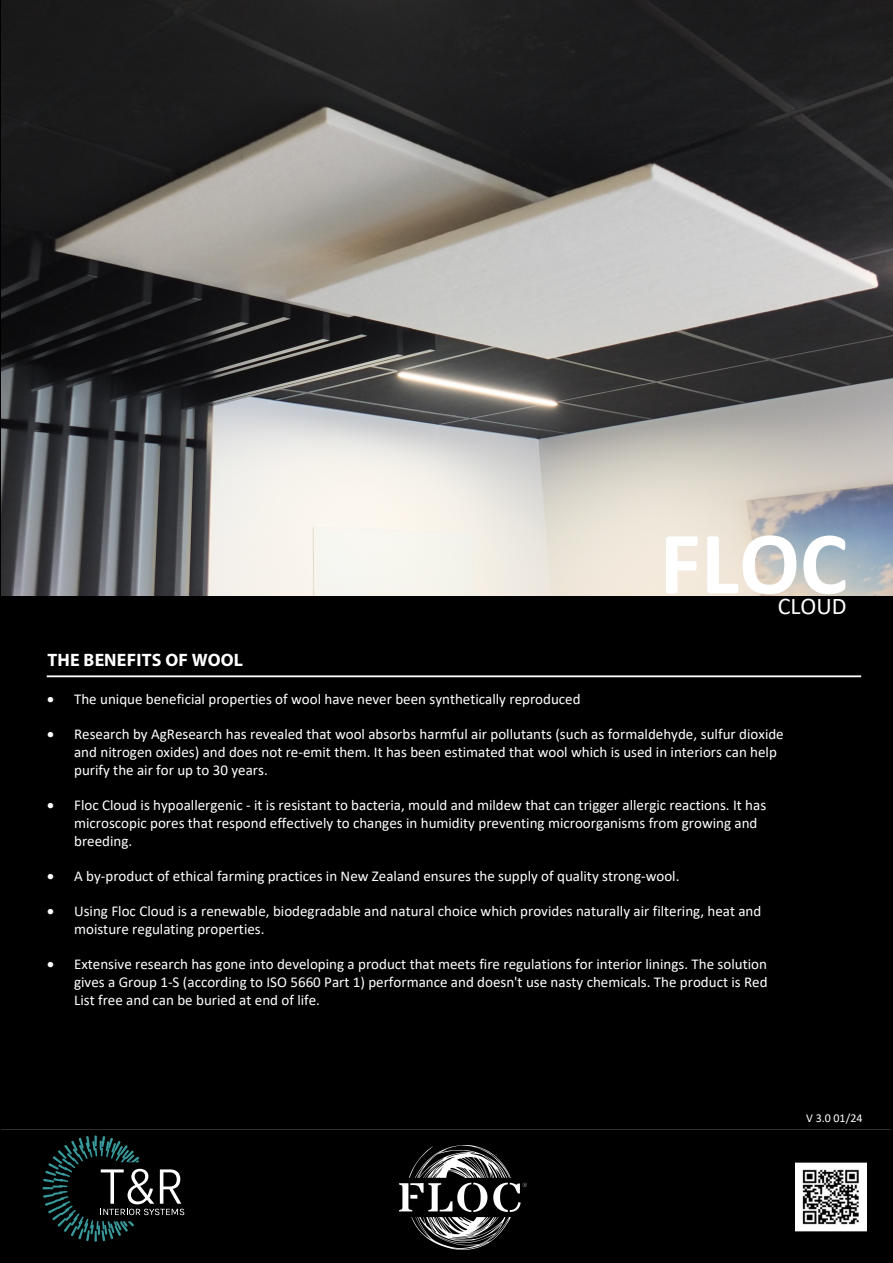
<style>
.page{position:relative;width:893px;height:1263px;background:#fff}
.page>*{position:absolute;margin:0;border:0;box-sizing:border-box;transform-origin:0 0}
.t1{font:700 90px "Calibri";color:#fff}
.t2{font:24px "Calibri";color:#fff}
.t3{font:700 18px "Myriad Pro";letter-spacing:.01em;color:#fff}
.t4{font:15px/18px "Calibri";color:#fff}
.t5{font:12px "Calibri";color:#fff}
</style>
<div class="page">
<img style="left:2px;top:1px;width:890px;height:595px">
<div style="left:0;top:596px;width:893px;height:667px;background:#000001"></div>
<svg style="left:43px;top:1135px;width:141px;height:107px"></svg>
<hr style="left:47px;top:675px;width:814px;height:2px;background:#fff">
<img style="left:796px;top:1163px;width:71px;height:69px">
<hr style="left:1px;top:1129px;width:890px;height:1px;background:#fff">
<img style="left:399px;top:1145px;width:128px;height:104px">
<h1 class="t1" style="left:660px;top:500px;width:189px">FLOC</h1>
<h2 class="t2" style="left:778px;top:590px;width:70px">CLOUD</h2>
<p class="t3" style="left:47px;top:648px;width:197px">THE BENEFITS OF WOOL</p>
<p class="t4" style="left:47px;top:690px;width:535px">• The unique beneficial properties of wool have never been synthetically reproduced</p>
<p class="t4" style="left:74px;top:725px;width:711px;text-indent:-27px">• Research by AgResearch has revealed that wool absorbs harmful air pollutants (such as formaldehyde, sulfur dioxide and nitrogen oxides) and does not re-emit them. It has been estimated that wool which is used in interiors can help purify the air for up to 30 years.</p>
<p class="t4" style="left:74px;top:796px;width:694px;text-indent:-27px">• Floc Cloud is hypoallergenic - it is resistant to bacteria, mould and mildew that can trigger allergic reactions. It has microscopic pores that respond effectively to changes in humidity preventing microorganisms from growing and breeding.</p>
<p class="t4" style="left:47px;top:867px;width:634px">• A by-product of ethical farming practices in New Zealand ensures the supply of quality strong-wool.</p>
<p class="t4" style="left:74px;top:902px;width:689px;text-indent:-27px">• Using Floc Cloud is a renewable, biodegradable and natural choice which provides naturally air filtering, heat and moisture regulating properties.</p>
<p class="t4" style="left:74px;top:955px;width:695px;text-align:justify;text-indent:-27px">• Extensive research has gone into developing a product that meets fire regulations for interior linings. The solution gives a Group 1-S (according to ISO 5660 Part 1) performance and doesn't use nasty chemicals. The product is Red List free and can be buried at end of life.</p>
<p class="t5" style="left:806px;top:1109px;width:58px">V 3.0 01/24</p>
</div>
